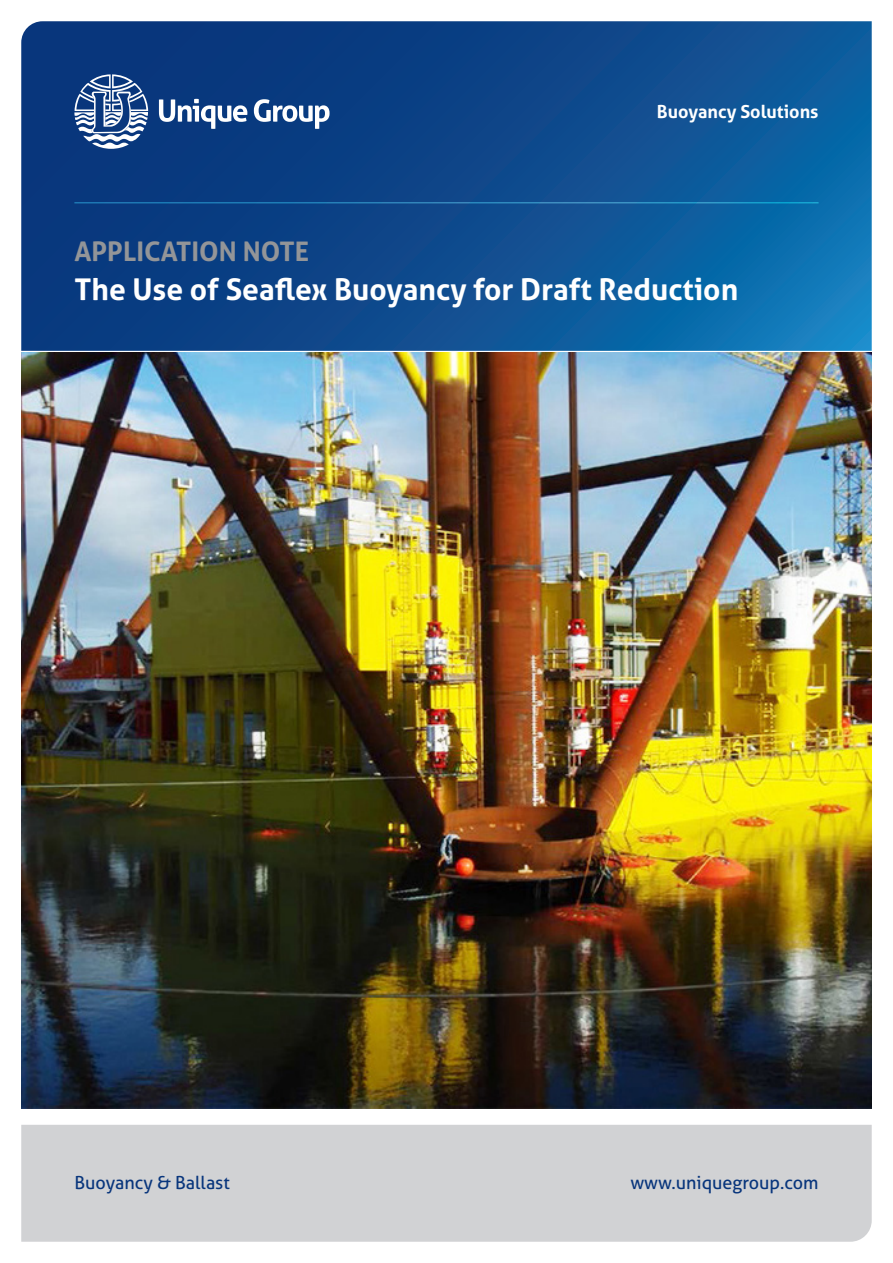
<style>
.page{position:relative;width:893px;height:1263px;background:#fff}
.page>*{position:absolute;margin:0;border:0;box-sizing:border-box;transform-origin:0 0}
.Body{font:700 30px "Aller";color:#fff}
.Body-2{font:700 27px "Aller";color:#939598}
.Intro{font:18px "Aller";color:#08357c}
.Intro-2{font:700 18px "Aller";color:#fff}
</style>
<div class="page">
<svg style="left:21px;top:21px;width:851px;height:330px;background:#0c4c8f"></svg>
<img style="left:21px;top:353px;width:851px;height:756px">
<svg style="left:74px;top:74px;width:74px;height:75px"></svg>
<svg style="left:159px;top:99px;width:88px;height:30px"></svg>
<svg style="left:254px;top:99px;width:76px;height:30px"></svg>
<hr style="left:74px;top:202px;width:745px;height:1px;background:#fff">
<div style="left:21px;top:1125px;width:851px;height:117px;background:#d1d2d4"></div>
<p class="Body-2" style="left:74px;top:235px;width:236px">APPLICATION NOTE</p>
<p class="Intro-2" style="left:657px;top:101px;width:163px">Buoyancy Solutions</p>
<p class="Body" style="left:74px;top:270px;width:665px">The Use of Seaflex Buoyancy for Draft Reduction</p>
<p class="Intro" style="left:74px;top:1171px;width:157px">Buoyancy &amp; Ballast</p>
<p class="Intro" style="left:630px;top:1171px;width:190px">www.uniquegroup.com</p>
</div>
